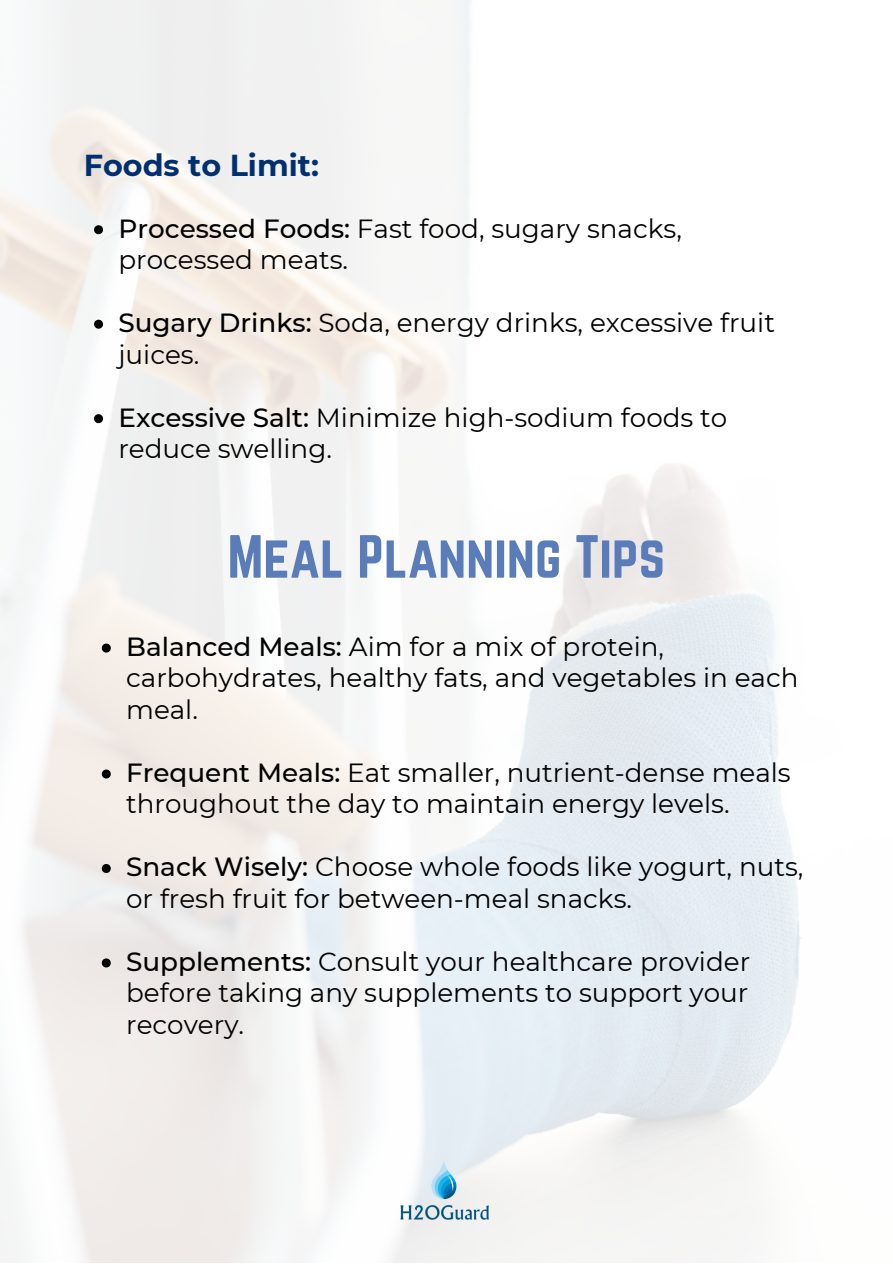
<style>
.page{position:relative;width:893px;height:1264px;background:#fff}
.page>*{position:absolute;margin:0;border:0;box-sizing:border-box;transform-origin:0 0}
.t1{font:53.25px "Norwester";color:#5a7db9}
.t2{font:700 30.3px "Montserrat";color:#003070}
.t3{font:26.25px/31.5px "Montserrat";color:#000}
.s1{font-weight:500}
</style>
<div class="page">
<img style="left:0;top:0;width:802px;height:1262px">
<svg style="left:94px;top:225px;width:9px;height:9px"></svg>
<svg style="left:94px;top:320px;width:9px;height:9px"></svg>
<svg style="left:94px;top:414px;width:9px;height:9px"></svg>
<svg style="left:102px;top:643px;width:9px;height:9px"></svg>
<svg style="left:102px;top:769px;width:9px;height:9px"></svg>
<svg style="left:102px;top:864px;width:9px;height:9px"></svg>
<svg style="left:102px;top:958px;width:9px;height:9px"></svg>
<img style="left:391px;top:1153px;width:111px;height:87px">
<p class="t2" style="left:84px;top:147px;width:237px">Foods to Limit:</p>
<p class="t3" style="left:118px;top:212px;width:565px"><span class="s1">Processed Foods:</span> Fast food, sugary snacks, processed meats.</p>
<p class="t3" style="left:118px;top:307px;width:658px"><span class="s1">Sugary Drinks:</span> Soda, energy drinks, excessive fruit juices.</p>
<p class="t3" style="left:118px;top:401px;width:610px"><span class="s1">Excessive Salt:</span> Minimize high-sodium foods to reduce swelling.</p>
<p class="t1" style="left:227px;top:524px;width:439px">Meal Planning Tips</p>
<p class="t3" style="left:126px;top:630px;width:674px"><span class="s1">Balanced Meals:</span> Aim for a mix of protein, carbohydrates, healthy fats, and vegetables in each meal.</p>
<p class="t3" style="left:126px;top:756px;width:666px"><span class="s1">Frequent Meals:</span> Eat smaller, nutrient-dense meals throughout the day to maintain energy levels.</p>
<p class="t3" style="left:126px;top:851px;width:678px"><span class="s1">Snack Wisely:</span> Choose whole foods like yogurt, nuts, or fresh fruit for between-meal snacks.</p>
<p class="t3" style="left:126px;top:945px;width:625px;text-align:justify"><span class="s1">Supplements:</span> Consult your healthcare provider before taking any supplements to support your recovery.</p>
</div>
